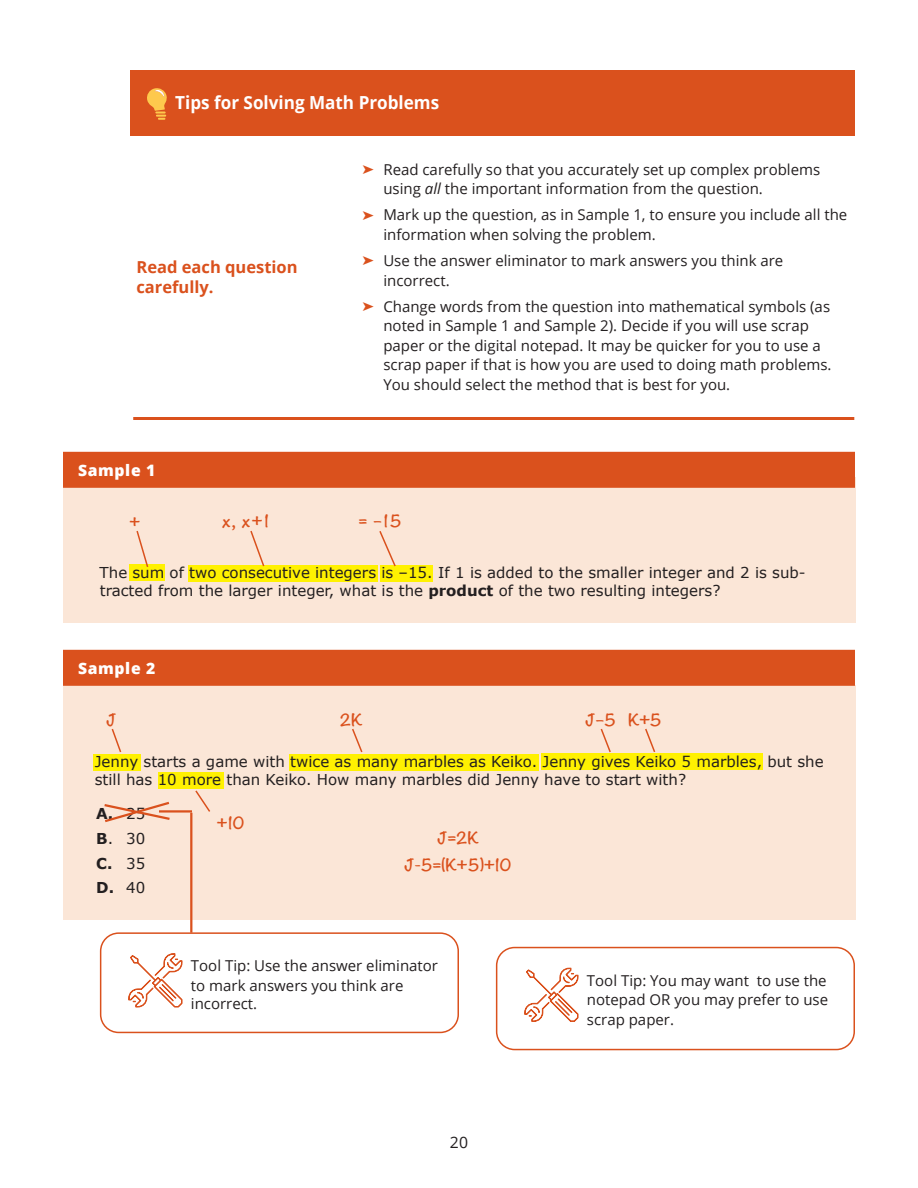
<style>
.page{position:relative;width:918px;height:1188px;background:#fff}
.page>*{position:absolute;margin:0;border:0;box-sizing:border-box;transform-origin:0 0}
.t1{font:700 18px "Open Sans";color:#fff;scale:.95 1}
.t2{font:700 16.5px/19.5px "Open Sans";color:#da511d}
.t3{font:800 15.75px "Open Sans";letter-spacing:.04em;color:#fff}
.t4{font:15.75px "Open Sans";color:#231f20}
.t5{font:15px/19.5px "Open Sans";color:#231f20}
.t6{font:15px/18px "Verdana";color:#231f20}
.t7{font:700 15px "Noteworthy";color:#da511d}
.t8{font:700 15px "Verdana";color:#231f20}
.s1{color:#da511d}
.s2{font-style:italic}
.s3{font-weight:700}
.s4{font-weight:400}
</style>
<div class="page">
<div style="left:63px;top:685px;width:792px;height:235px;background:#fbe6d7"></div>
<div style="left:130px;top:70px;width:725px;height:66px;background:#da511d"></div>
<div style="left:63px;top:477px;width:792px;height:146px;background:#fbe6d7"></div>
<div style="left:129px;top:565px;width:36px;height:16px;background:#fff101"></div>
<div style="left:188px;top:565px;width:190px;height:16px;background:#fff101"></div>
<div style="left:380px;top:565px;width:53px;height:16px;background:#fff101"></div>
<hr style="left:159px;top:810px;width:33px;height:3px;background:#da511d">
<hr style="left:190px;top:813px;width:2px;height:120px;background:#da511d">
<div style="left:158px;top:772px;width:65px;height:16px;background:#fff101"></div>
<div style="left:542px;top:754px;width:221px;height:16px;background:#fff101"></div>
<div style="left:289px;top:754px;width:250px;height:16px;background:#fff101"></div>
<div style="left:93px;top:755px;width:48px;height:16px;background:#fff101"></div>
<hr style="left:133px;top:417px;width:721px;height:3px;background:#da511d">
<svg style="left:147px;top:88px;width:20px;height:32px"></svg>
<div style="left:64px;top:453px;width:790px;height:34px;background:#da511d"></div>
<div style="left:63px;top:452px;width:792px;height:36px;border:2px solid #da511d"></div>
<svg style="left:379px;top:531px;width:17px;height:36px"></svg>
<svg style="left:250px;top:530px;width:15px;height:37px"></svg>
<svg style="left:135px;top:531px;width:14px;height:36px"></svg>
<div style="left:64px;top:651px;width:790px;height:34px;background:#da511d"></div>
<div style="left:63px;top:650px;width:792px;height:36px;border:2px solid #da511d"></div>
<svg style="left:111px;top:729px;width:11px;height:23px"></svg>
<svg style="left:599px;top:728px;width:13px;height:26px"></svg>
<svg style="left:352px;top:728px;width:11px;height:25px"></svg>
<svg style="left:644px;top:728px;width:13px;height:26px"></svg>
<svg style="left:195px;top:790px;width:15px;height:22px"></svg>
<svg style="left:104px;top:801px;width:68px;height:22px"></svg>
<svg style="left:128px;top:953px;width:54px;height:54px"></svg>
<div style="left:100px;top:932px;width:359px;height:101px;border:2px solid #da511d;border-radius:18px"></div>
<div style="left:496px;top:947px;width:359px;height:103px;border:2px solid #da511d;border-radius:18px"></div>
<svg style="left:524px;top:968px;width:54px;height:54px"></svg>
<h1 class="t1" style="left:175px;top:90px;width:279px">Tips for Solving Math Problems</h1>
<p class="t2" style="left:136px;top:257px;width:163px">Read each question carefully.</p>
<h2 class="t3" style="left:78px;top:458px;width:79px">Sample 1</h2>
<p class="t5" style="left:383px;top:159px;width:438px;text-indent:-21px"><span class="s1">➤</span> Read carefully so that you accurately set up complex problems using <span class="s2">all</span> the important information from the question.</p>
<p class="t5" style="left:383px;top:205px;width:465px;text-indent:-21px"><span class="s1">➤</span> Mark up the question, as in Sample 1, to ensure you include all the information when solving the problem.</p>
<p class="t5" style="left:383px;top:251px;width:401px;text-indent:-21px"><span class="s1">➤</span> Use the answer eliminator to mark answers you think are incorrect.</p>
<p class="t5" style="left:383px;top:296px;width:450px;text-indent:-21px"><span class="s1">➤</span> Change words from the question into mathematical symbols (as noted in Sample 1 and Sample 2). Decide if you will use scrap paper or the digital notepad. It may be quicker for you to use a scrap paper if that is how you are used to doing math problems.<br>You should select the method that is best for you.</p>
<p class="t7" style="left:130px;top:509px;width:13px">+</p>
<p class="t7" style="left:222px;top:507px;width:49px">x, x+1</p>
<p class="t7" style="left:359px;top:507px;width:44px">= –15</p>
<p class="t6" style="left:100px;top:564px;width:708px">The sum of two consecutive integers is –15. If 1 is added to the smaller integer and 2 is sub&shy;tracted from the larger integer, what is the <span class="s3">product</span> of the two resulting integers?</p>
<h2 class="t3" style="left:78px;top:656px;width:79px">Sample 2</h2>
<p class="t7" style="left:586px;top:707px;width:32px">J–5</p>
<p class="t7" style="left:629px;top:707px;width:35px">K+5</p>
<p class="t6" style="left:95px;top:753px;width:730px">Jenny starts a game with twice as many marbles as Keiko. Jenny gives Keiko 5 marbles, but she still has 10 more than Keiko. How many marbles did Jenny have to start with?</p>
<p class="t7" style="left:107px;top:707px;width:12px">J</p>
<p class="t7" style="left:340px;top:707px;width:24px">2K</p>
<p class="t8" style="left:96px;top:804px;width:51px">A. <span class="s4">25</span></p>
<p class="t6" style="left:96px;top:830px;width:51px"><span class="s3">B</span>. 30</p>
<p class="t8" style="left:96px;top:853px;width:51px">C. <span class="s4">35</span></p>
<p class="t8" style="left:96px;top:878px;width:51px">D. <span class="s4">40</span></p>
<p class="t7" style="left:217px;top:810px;width:29px">+10</p>
<p class="t7" style="left:438px;top:825px;width:43px">J=2K</p>
<p class="t7" style="left:405px;top:852px;width:109px">J-5=(K+5)+10</p>
<p class="t5" style="left:191px;top:956px;width:249px">Tool Tip: Use the answer eliminator to mark answers you think are</p>
<p class="t5" style="left:191px;top:993px;width:68px">incorrect.</p>
<p class="t4" style="left:450px;top:1131px;width:20px">20</p>
<p class="t5" style="left:587px;top:970px;width:243px;text-align:justify">Tool Tip: You may want to use the notepad OR you may prefer to use scrap paper.</p>
</div>
